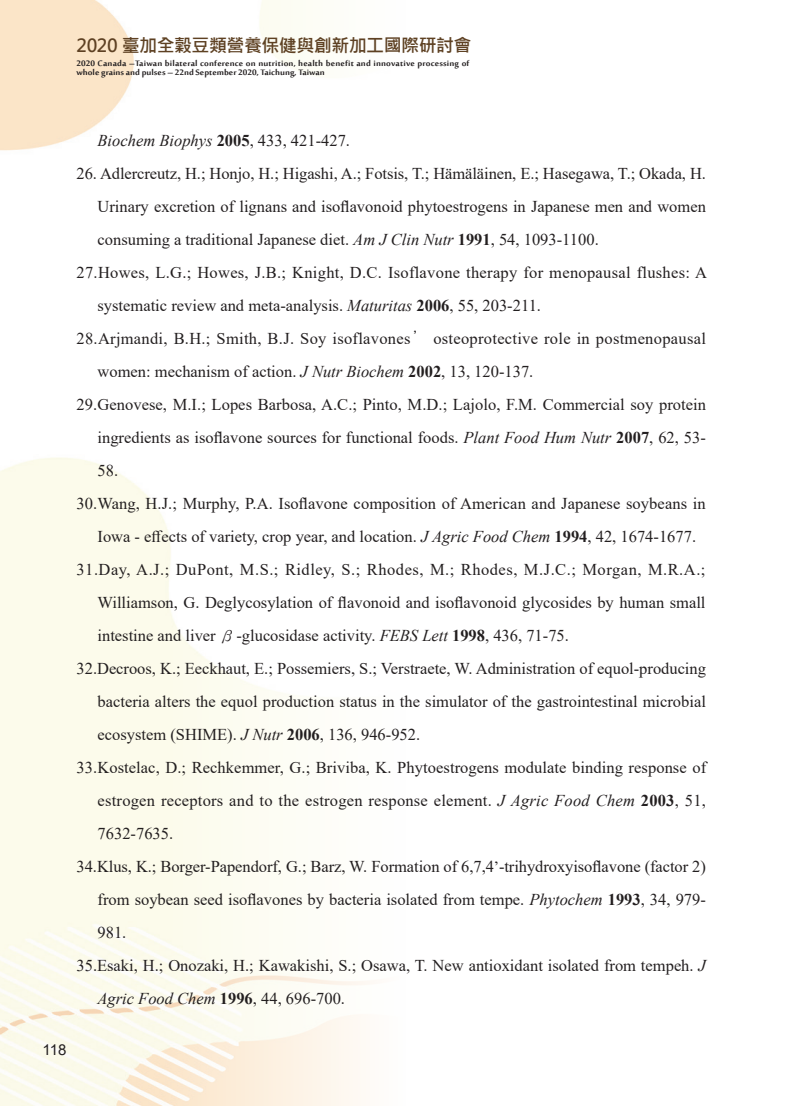
<style>
.page{position:relative;width:808px;height:1106px;background:#fff}
.page>*{position:absolute;margin:0;border:0;box-sizing:border-box;transform-origin:0 0}
.t1{font:700 18px "Microsoft Jheng Hei";letter-spacing:-.03em;color:#5e4123}
.t2{font:16.5px "Times New Roman";color:#231f20}
.t3{font:16.5px "Times New Roman";letter-spacing:.03em;color:#231f20}
.t4{font:italic 16.5px "Times New Roman";color:#231f20}
.t5{font:15px "Arial";color:#231f20}
.t6{font:700 10.8px/9px "Sakkal Majalla";letter-spacing:.01em;color:#231f20;scale:1.06 1}
.s1{font-weight:700;font-style:normal}
.s2{font-style:normal}
.s3{font-style:italic}
.s4{font-weight:700}
.s5{font-family:"Inn Ming";font-weight:300}
.s6{font-size:15.75px}
</style>
<div class="page">
<img style="left:0;top:0;width:374px;height:1106px">
<p class="t1" style="left:77px;top:34px;width:396px">2020 臺加全穀豆類營養保健與創新加工國際研討會</p>
<p class="t6" style="left:77px;top:59px;width:372px">2020 Canada –Taiwan bilateral conference on nutrition, health benefit and innovative processing of whole grains and pulses – 22nd September 2020, Taichung, Taiwan</p>
<p class="t4" style="left:98px;top:129px;width:254px">Biochem Biophys <span class="s1">2005</span><span class="s2">, 433, 421-427.</span></p>
<p class="t2" style="left:77px;top:161px;width:631px">26. Adlercreutz, H.; Honjo, H.; Higashi, A.; Fotsis, T.; Hämäläinen, E.; Hasegawa, T.; Okada, H.</p>
<p class="t2" style="left:98px;top:194px;width:610px">Urinary excretion of lignans and isoflavonoid phytoestrogens in Japanese men and women</p>
<p class="t2" style="left:98px;top:227px;width:503px">consuming a traditional Japanese diet. <span class="s3">Am J Clin Nutr</span> <span class="s4">1991</span>, 54, 1093-1100.</p>
<p class="t2" style="left:77px;top:260px;width:632px">27.Howes, L.G.; Howes, J.B.; Knight, D.C. Isoflavone therapy for menopausal flushes: A</p>
<p class="t2" style="left:98px;top:293px;width:445px">systematic review and meta-analysis. <span class="s3">Maturitas</span> <span class="s4">2006</span>, 55, 203-211.</p>
<p class="t2" style="left:77px;top:326px;width:631px">28.Arjmandi, B.H.; Smith, B.J. Soy isoflavones<span class="s5">’</span> osteoprotective role in postmenopausal</p>
<p class="t2" style="left:98px;top:359px;width:437px">women: mechanism of action. <span class="s3">J Nutr Biochem</span> <span class="s4">2002</span>, 13, 120-137.</p>
<p class="t2" style="left:77px;top:392px;width:631px">29.Genovese, M.I.; Lopes Barbosa, A.C.; Pinto, M.D.; Lajolo, F.M. Commercial soy protein</p>
<p class="t2" style="left:98px;top:425px;width:610px">ingredients as isoflavone sources for functional foods. <span class="s3">Plant Food Hum Nutr</span> <span class="s4">2007</span>, 62, 53-</p>
<p class="t2" style="left:98px;top:458px;width:22px">58.</p>
<p class="t2" style="left:77px;top:491px;width:631px">30.Wang, H.J.; Murphy, P.A. Isoflavone composition of American and Japanese soybeans in</p>
<p class="t2" style="left:98px;top:524px;width:600px">Iowa - effects of variety, crop year, and location. <span class="s3">J Agric Food Chem</span> <span class="s4">1994</span>, 42, 1674-1677.</p>
<p class="t3" style="left:77px;top:557px;width:630px">31.Day, A.J.; DuPont, M.S.; Ridley, S.; Rhodes, M.; Rhodes, M.J.C.; Morgan, M.R.A.;</p>
<p class="t2" style="left:98px;top:590px;width:609px">Williamson, G. Deglycosylation of flavonoid and isoflavonoid glycosides by human small</p>
<p class="t2" style="left:98px;top:623px;width:473px">intestine and liver <span class="s5">β</span>-glucosidase activity. <span class="s3">FEBS Lett</span> <span class="s4">1998</span>, 436, 71-75.</p>
<p class="t2" style="left:77px;top:656px;width:631px">32.Decroos, K.; Eeckhaut, E.; Possemiers, S.; Verstraete, W. Administration of equol-producing</p>
<p class="t2" style="left:98px;top:689px;width:610px">bacteria alters the equol production status in the simulator of the gastrointestinal microbial</p>
<p class="t2" style="left:98px;top:722px;width:324px">ecosystem (SHIME). <span class="s3">J Nutr</span> <span class="s4">2006</span>, 136, 946-952.</p>
<p class="t2" style="left:77px;top:755px;width:631px">33.Kostelac, D.; Rechkemmer, G.; Briviba, K. Phytoestrogens modulate binding response of</p>
<p class="t2" style="left:98px;top:788px;width:610px">estrogen receptors and to the estrogen response element. <span class="s3">J Agric Food Chem</span> <span class="s4">2003</span>, 51,</p>
<p class="t2" style="left:98px;top:821px;width:77px">7632-7635.</p>
<p class="t2" style="left:77px;top:854px;width:631px">34.Klus, K.; Borger-Papendorf, G.; Barz, W. Formation of 6,7,4<span class="s6">’</span>-trihydroxyisoflavone (factor 2)</p>
<p class="t2" style="left:98px;top:887px;width:610px">from soybean seed isoflavones by bacteria isolated from tempe. <span class="s3">Phytochem</span> <span class="s4">1993</span>, 34, 979-</p>
<p class="t2" style="left:98px;top:920px;width:30px">981.</p>
<p class="t2" style="left:77px;top:953px;width:631px">35.Esaki, H.; Onozaki, H.; Kawakishi, S.; Osawa, T. New antioxidant isolated from tempeh. <span class="s3">J</span></p>
<p class="t4" style="left:98px;top:987px;width:249px">Agric Food Chem <span class="s1">1996</span><span class="s2">, 44, 696-700.</span></p>
<p class="t5" style="left:43px;top:1039px;width:25px">118</p>
</div>
